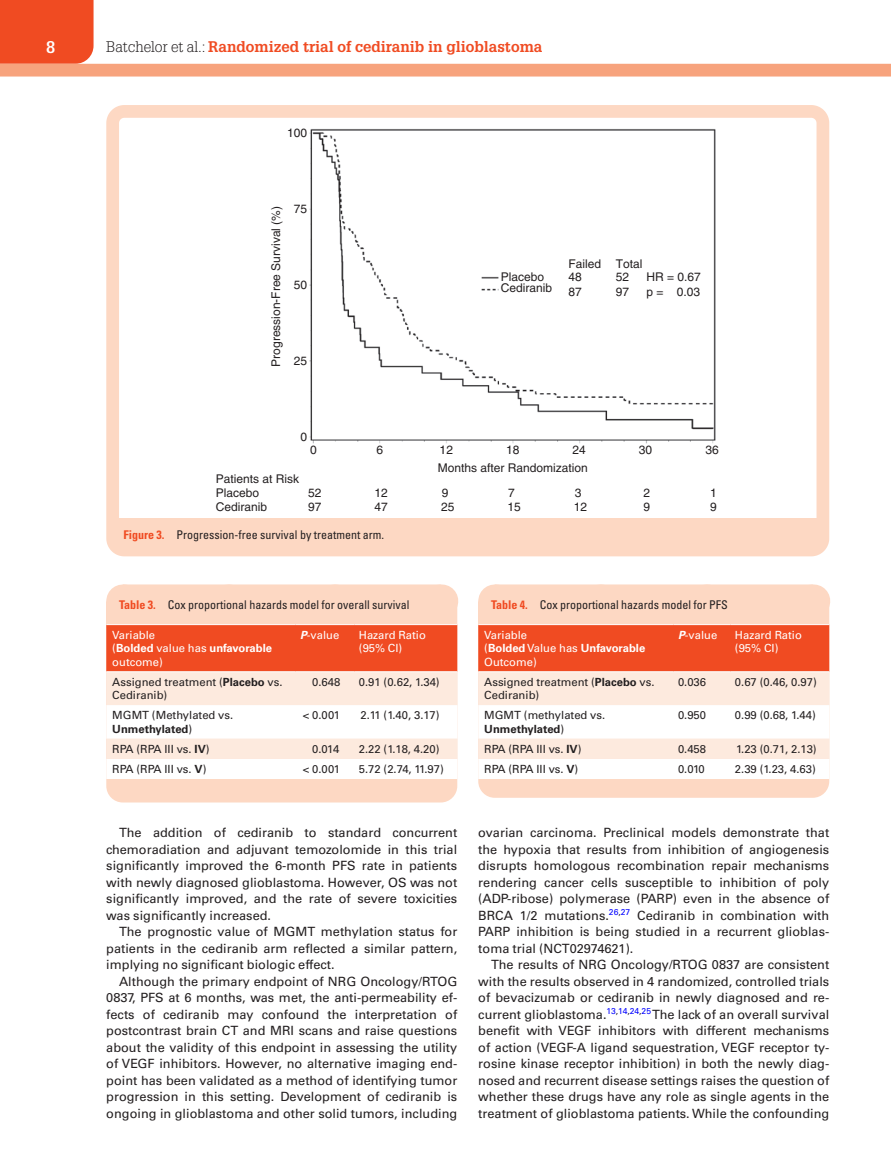
<style>
.page{position:relative;width:891px;height:1175px;background:#fff}
.page>*{position:absolute;margin:0;border:0;box-sizing:border-box;transform-origin:0 0}
.t1{font:700 16.5px "Glypha LT Std";color:#fff}
.t2{font:700 15px "Glypha LT Std";color:#f04b22}
.t3{font:12.75px/16.5px "Univers LT Std";color:#231f20;text-align:justify}
.t4{font:12px/14.4px "Helvetica";color:#231f20}
.t5{font:condensed 12px "Univers LT Std";color:#231f20}
.t6{font:11.25px/13.5px "Univers LT Std";color:#231f20}
.t7{font:11.25px/13.5px "Univers LT Std";color:#fff}
.s1{font-weight:300;color:#231f20}
.s2{font-weight:700;color:#f04b22}
.s3{font-weight:700}
.s4{font-weight:700;font-style:italic}
</style>
<div class="page">
<div style="left:0;top:0;width:94px;height:64px;background:#f04b22"></div>
<div style="left:0;top:64px;width:891px;height:12px;background:#f7a37d"></div>
<img style="left:309px;top:129px;width:407px;height:315px">
<div style="left:118px;top:518px;width:700px;height:28px;background:#fdd8c3"></div>
<div style="left:106px;top:105px;width:723px;height:451px;border:13px solid #fdd8c3;border-radius:12px"></div>
<div style="left:106px;top:600px;width:351px;height:202px;background:#fdd8c3"></div>
<div style="left:106px;top:602px;width:351px;height:25px;background:#fdd8c3"></div>
<div style="left:123px;top:584px;width:318px;height:33px;background:#fdd8c3"></div>
<svg style="left:229px;top:584px;width:159px;height:1px"></svg>
<hr style="left:441px;top:584px;width:1px;height:33px;background:#fdd8c3">
<svg style="left:106px;top:625px;width:351px;height:154px"></svg>
<hr style="left:106px;top:624px;width:190px;height:1px;background:#fff">
<hr style="left:106px;top:671px;width:190px;height:1px;background:#fff">
<hr style="left:296px;top:624px;width:58px;height:1px;background:#fff">
<hr style="left:296px;top:671px;width:58px;height:1px;background:#fff">
<hr style="left:354px;top:624px;width:103px;height:1px;background:#fff">
<hr style="left:354px;top:671px;width:103px;height:1px;background:#fff">
<div style="left:478px;top:600px;width:351px;height:197px;background:#fdd8c3"></div>
<div style="left:478px;top:602px;width:351px;height:25px;background:#fdd8c3"></div>
<div style="left:495px;top:584px;width:318px;height:33px;background:#fdd8c3"></div>
<svg style="left:601px;top:584px;width:159px;height:1px"></svg>
<hr style="left:813px;top:584px;width:1px;height:33px;background:#fdd8c3">
<svg style="left:478px;top:625px;width:351px;height:154px"></svg>
<hr style="left:478px;top:624px;width:196px;height:1px;background:#fff">
<hr style="left:478px;top:671px;width:196px;height:1px;background:#fff">
<hr style="left:674px;top:624px;width:56px;height:1px;background:#fff">
<hr style="left:674px;top:671px;width:56px;height:1px;background:#fff">
<hr style="left:730px;top:624px;width:99px;height:1px;background:#fff">
<hr style="left:730px;top:671px;width:99px;height:1px;background:#fff">
<p class="t1" style="left:46px;top:37px;width:11px">8</p>
<p class="t2" style="left:106px;top:37px;width:438px"><span class="s1">Batchelor et al.:</span> Randomized trial of cediranib in glioblastoma</p>
<p class="t4" style="left:287px;top:126px;width:22px">100</p>
<p class="t4" style="left:269px;top:367px;width:162px;rotate:-90deg">Progression-Free Survival (%)</p>
<p class="t4" style="left:294px;top:202px;width:15px">75</p>
<p class="t4" style="left:294px;top:278px;width:15px">50</p>
<p class="t4" style="left:294px;top:354px;width:15px">25</p>
<p class="t4" style="left:301px;top:430px;width:8px">0</p>
<p class="t4" style="left:569px;top:256px;width:34px">Failed</p>
<p class="t4" style="left:616px;top:256px;width:28px">Total</p>
<p class="t4" style="left:501px;top:271px;width:53px;line-height:10.8px">Placebo<br>Cediranib</p>
<p class="t4" style="left:569px;top:270px;width:15px">48<br>87</p>
<p class="t4" style="left:616px;top:270px;width:15px">52<br>97</p>
<p class="t4" style="left:647px;top:270px;width:56px">HR = 0.67 p = 0.03</p>
<p class="t4" style="left:573px;top:443px;width:15px">24</p>
<p class="t4" style="left:639px;top:443px;width:15px">30</p>
<p class="t4" style="left:705px;top:443px;width:15px">36</p>
<p class="t4" style="left:310px;top:443px;width:8px">0</p>
<p class="t4" style="left:377px;top:443px;width:8px">6</p>
<p class="t4" style="left:440px;top:443px;width:15px">12</p>
<p class="t4" style="left:438px;top:441px;width:152px;line-height:17.9px;text-align:center">18<br>Months after Randomization</p>
<p class="t4" style="left:216px;top:471px;width:85px">Patients at Risk<br>Placebo<br>Cediranib</p>
<p class="t5" style="left:124px;top:527px;width:262px"><span class="s2">Figure 3.</span> Progression-free survival by treatment arm.</p>
<p class="t4" style="left:308px;top:486px;width:15px">52</p>
<p class="t4" style="left:375px;top:486px;width:15px">12</p>
<p class="t4" style="left:442px;top:486px;width:8px">9</p>
<p class="t4" style="left:508px;top:486px;width:8px">7</p>
<p class="t4" style="left:575px;top:486px;width:8px">3</p>
<p class="t4" style="left:644px;top:486px;width:8px">2</p>
<p class="t4" style="left:710px;top:486px;width:8px">1</p>
<p class="t4" style="left:308px;top:500px;width:15px">97</p>
<p class="t4" style="left:375px;top:500px;width:15px">47</p>
<p class="t4" style="left:441px;top:500px;width:15px">25</p>
<p class="t4" style="left:507px;top:500px;width:15px">15</p>
<p class="t4" style="left:574px;top:500px;width:15px">12</p>
<p class="t4" style="left:644px;top:500px;width:8px">9</p>
<p class="t4" style="left:710px;top:500px;width:8px">9</p>
<p class="t5" style="left:119px;top:597px;width:292px"><span class="s2">Table 3.</span> Cox proportional hazards model for overall survival</p>
<p class="t7" style="left:112px;top:628px;width:161px">Variable<br>(<span class="s3">Bolded</span> value has <span class="s3">unfavorable </span>outcome)</p>
<p class="t7" style="left:300px;top:628px;width:41px"><span class="s4">P</span>-value</p>
<p class="t7" style="left:359px;top:628px;width:68px">Hazard Ratio (95% CI)</p>
<p class="t6" style="left:112px;top:675px;width:172px">Assigned treatment (<span class="s3">Placebo</span> vs.<br>Cediranib)</p>
<p class="t6" style="left:312px;top:675px;width:30px">0.648</p>
<p class="t6" style="left:359px;top:675px;width:82px">0.91 (0.62, 1.34)</p>
<p class="t6" style="left:112px;top:708px;width:123px">MGMT (Methylated vs.<br><span class="s3">Unmethylated</span>)</p>
<p class="t6" style="left:303px;top:708px;width:39px">&lt; 0.001</p>
<p class="t6" style="left:360px;top:708px;width:81px">2.11 (1.40, 3.17)</p>
<p class="t6" style="left:112px;top:742px;width:99px">RPA (RPA III vs. <span class="s3">IV</span>)</p>
<p class="t6" style="left:312px;top:742px;width:29px">0.014</p>
<p class="t6" style="left:359px;top:742px;width:82px">2.22 (1.18, 4.20)</p>
<p class="t6" style="left:112px;top:762px;width:96px">RPA (RPA III vs. <span class="s3">V</span>)</p>
<p class="t6" style="left:303px;top:762px;width:39px">&lt; 0.001</p>
<p class="t6" style="left:359px;top:762px;width:86px">5.72 (2.74, 11.97)</p>
<p class="t5" style="left:491px;top:597px;width:238px"><span class="s2">Table 4.</span> Cox proportional hazards model for PFS</p>
<p class="t7" style="left:484px;top:628px;width:163px">Variable<br>(<span class="s3">Bolded</span> Value has <span class="s3">Unfavorable<br></span>Outcome)</p>
<p class="t7" style="left:678px;top:628px;width:41px"><span class="s4">P</span>-value</p>
<p class="t7" style="left:735px;top:628px;width:68px">Hazard Ratio (95% CI)</p>
<p class="t6" style="left:484px;top:675px;width:172px">Assigned treatment (<span class="s3">Placebo</span> vs.<br>Cediranib)</p>
<p class="t6" style="left:678px;top:675px;width:30px">0.036</p>
<p class="t6" style="left:735px;top:675px;width:83px">0.67 (0.46, 0.97)</p>
<p class="t6" style="left:484px;top:708px;width:123px">MGMT (methylated vs.<br><span class="s3">Unmethylated</span>)</p>
<p class="t6" style="left:678px;top:708px;width:30px">0.950</p>
<p class="t6" style="left:735px;top:708px;width:82px">0.99 (0.68, 1.44)</p>
<p class="t6" style="left:484px;top:742px;width:99px">RPA (RPA III vs. <span class="s3">IV</span>)</p>
<p class="t6" style="left:678px;top:742px;width:30px">0.458</p>
<p class="t6" style="left:736px;top:742px;width:82px">1.23 (0.71, 2.13)</p>
<p class="t6" style="left:484px;top:762px;width:96px">RPA (RPA III vs. <span class="s3">V</span>)</p>
<p class="t6" style="left:678px;top:762px;width:28px">0.010</p>
<p class="t6" style="left:735px;top:762px;width:82px">2.39 (1.23, 4.63)</p>
<p class="t3" style="left:106px;top:824px;width:353px;text-indent:13px">The addition of cediranib to standard concurrent chemoradiation and adjuvant temozolomide in this trial significantly improved the 6-month PFS rate in patients with newly diagnosed glioblastoma. However, OS was not significantly improved, and the rate of severe toxicities was significantly increased.</p>
<p class="t3" style="left:106px;top:923px;width:353px;text-indent:13px">The prognostic value of MGMT methylation status for patients in the cediranib arm reflected a similar pattern, implying no significant biologic effect.</p>
<p class="t3" style="left:106px;top:973px;width:353px;text-indent:13px">Although the primary endpoint of NRG Oncology/RTOG 0837, PFS at 6 months, was met, the anti-permeability ef&shy;fects of cediranib may confound the interpretation of postcontrast brain CT and MRI scans and raise questions about the validity of this endpoint in assessing the utility of VEGF inhibitors. However, no alternative imaging end&shy;point has been validated as a method of identifying tumor progression in this setting. Development of cediranib is ongoing in glioblastoma and other solid tumors, including</p>
<p class="t3" style="left:478px;top:824px;width:353px">ovarian carcinoma. Preclinical models demonstrate that the hypoxia that results from inhibition of angiogenesis disrupts homologous recombination repair mechanisms rendering cancer cells susceptible to inhibition of poly (ADP-ribose) polymerase (PARP) even in the absence of BRCA 1/2 mutations.<sup>26</sup><sup>,</sup><sup>27</sup> Cediranib in combination with PARP inhibition is being studied in a recurrent glioblas&shy;toma trial (NCT02974621).</p>
<p class="t3" style="left:478px;top:956px;width:353px;text-indent:13px">The results of NRG Oncology/RTOG 0837 are consistent with the results observed in 4 randomized, controlled trials of bevacizumab or cediranib in newly diagnosed and re&shy;current glioblastoma.<sup>13</sup><sup>,</sup><sup>14</sup><sup>,</sup><sup>24</sup><sup>,</sup><sup>25</sup> The lack of an overall survival benefit with VEGF inhibitors with different mechanisms of action (VEGF-A ligand sequestration, VEGF receptor ty&shy;rosine kinase receptor inhibition) in both the newly diag&shy;nosed and recurrent disease settings raises the question of whether these drugs have any role as single agents in the treatment of glioblastoma patients. While the confounding</p>
</div>
